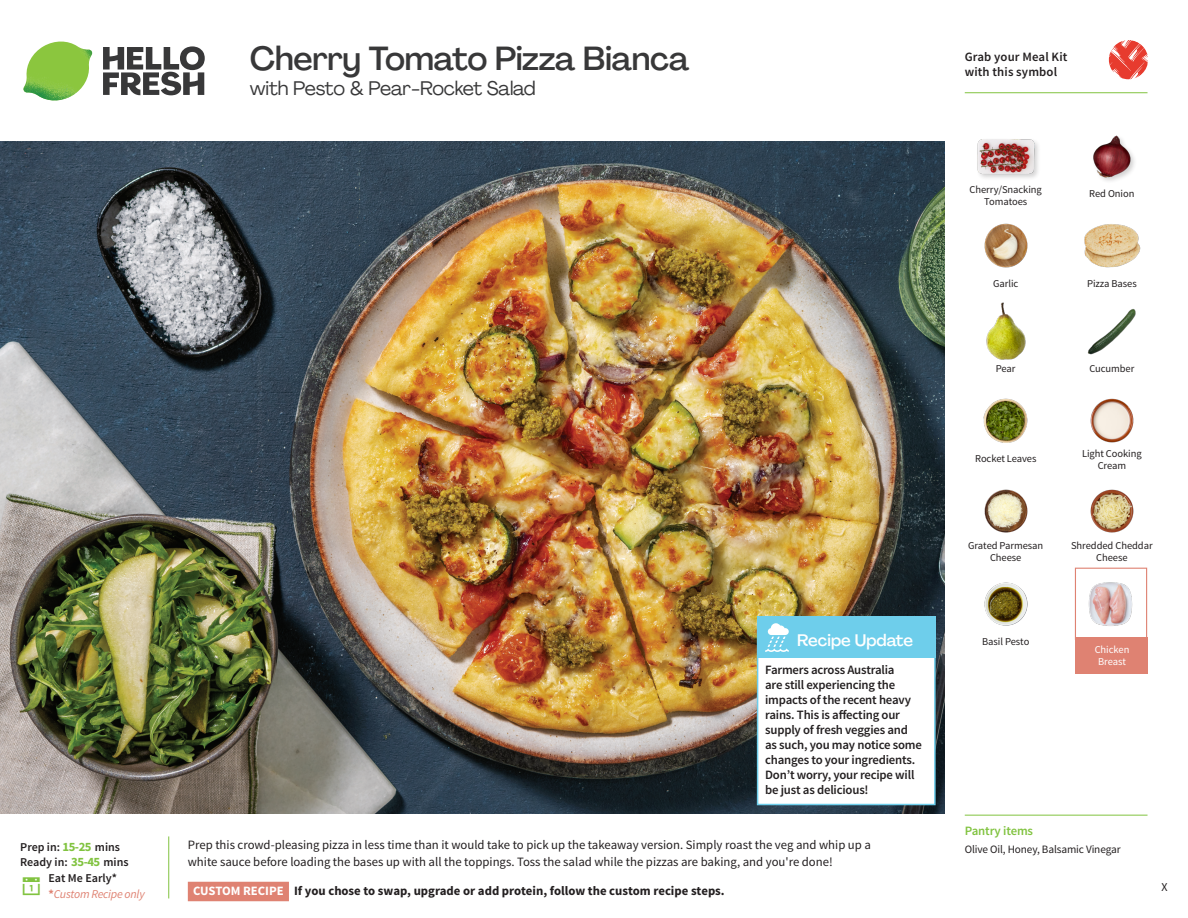
<style>
.page{position:relative;width:1188px;height:918px;background:#fff}
.page>*{position:absolute;margin:0;border:0;box-sizing:border-box;transform-origin:0 0}
._15_Titel_UK{font:500 33px "Agrandir";letter-spacing:-.01em;color:#383839}
._15_Titel_UK-2{font:19.5px "Agrandir";letter-spacing:-.01em;color:#383839}
.Steps_Text_AU{font:500 16.5px "Agrandir";color:#fff}
.Step_6_Text_AU{font:12.75px/16.5px "Source Sans Pro";color:#231f20}
.Steps_Text_AU-2{font:600 12.75px/15px "Source Sans Pro";letter-spacing:-.015em;color:#231f20}
.Step_6_Text_AU-2{font:700 12.75px "Source Sans Pro";color:#231f20}
.Steps_Text_AU-3{font:600 12.75px/15px "Source Sans Pro";letter-spacing:.01em;color:#231f20}
._04_Headers_Front{font:600 12.75px "Source Sans Pro";letter-spacing:-.01em;color:#81c340}
._04_Intro{font:600 12px "Source Sans Pro";color:#231f20}
._04_Intro-2{font:italic 12px "Source Sans Pro";letter-spacing:-.02em;color:#df8272}
.t1{font:12px "Source Sans Pro";color:#231f20}
._05_Pantry{font:11.25px "Source Sans Pro";letter-spacing:-.01em;color:#231f20}
._18_FRONT_ingredient{font:10.5px/12px "Source Sans Pro";letter-spacing:-.005em;color:#231f20;text-align:center}
._18_FRONT_ingredient-2{font:10.5px/12px "Source Sans Pro";letter-spacing:-.005em;color:#fff;text-align:center}
.s1{font-weight:700;font-size:12.75px;color:#81c340}
.s2{font-weight:700;font-style:normal}
.s3{color:#fff}
</style>
<div class="page">
<svg style="left:103px;top:46px;width:102px;height:49px"></svg>
<img style="left:23px;top:42px;width:69px;height:59px">
<img style="left:0;top:142px;width:945px;height:672px">
<div style="left:1075px;top:568px;width:72px;height:72px;border:1px solid #df8272"></div>
<div style="left:1075px;top:638px;width:72px;height:36px;background:#df8272"></div>
<img style="left:1088px;top:582px;width:45px;height:44px">
<svg style="left:168px;top:836px;width:121px;height:66px"></svg>
<img style="left:1087px;top:309px;width:49px;height:46px">
<img style="left:1090px;top:398px;width:44px;height:45px">
<img style="left:983px;top:398px;width:45px;height:45px">
<img style="left:984px;top:489px;width:44px;height:44px">
<img style="left:984px;top:582px;width:44px;height:44px">
<img style="left:986px;top:302px;width:40px;height:57px">
<img style="left:984px;top:223px;width:44px;height:45px">
<img style="left:1084px;top:224px;width:57px;height:44px">
<div style="left:976px;top:137px;width:65px;height:44px;background:#231f20;opacity:.2"></div>
<img style="left:977px;top:137px;width:57px;height:44px">
<img style="left:1093px;top:135px;width:42px;height:46px">
<img style="left:1090px;top:489px;width:44px;height:44px">
<svg style="left:1091px;top:40px;width:57px;height:54px"></svg>
<hr style="left:965px;top:815px;width:183px;height:1px;background:#81c340">
<hr style="left:965px;top:92px;width:183px;height:1px;background:#81c340">
<div style="left:757px;top:625px;width:179px;height:180px;background:#fff;border:2px solid #6eceeb"></div>
<div style="left:757px;top:617px;width:179px;height:41px;background:#6eceeb"></div>
<svg style="left:765px;top:623px;width:24px;height:29px"></svg>
<p class="_15_Titel_UK" style="left:250px;top:38px;width:441px">Cherry Tomato Pizza Bianca</p>
<p class="_15_Titel_UK-2" style="left:250px;top:76px;width:287px">with Pesto &amp; Pear-Rocket Salad</p>
<p class="_04_Intro" style="left:20px;top:840px;width:101px">Prep in: <span class="s1">15-25</span> mins</p>
<p class="_04_Intro" style="left:20px;top:855px;width:110px">Ready in: <span class="s1">35-45</span> mins</p>
<p class="_04_Intro" style="left:48px;top:871px;width:70px">Eat Me Early*</p>
<p class="_04_Intro-2" style="left:48px;top:887px;width:98px"><span class="s2">*</span>Custom Recipe only</p>
<p class="Steps_Text_AU" style="left:797px;top:630px;width:117px">Recipe Update</p>
<p class="Steps_Text_AU-2" style="left:765px;top:662px;width:158px">Farmers across Australia<br>are still experiencing the impacts of the recent heavy rains. This is affecting our supply of fresh veggies and as such, you may notice some changes to your ingredients.<br>Don’t worry, your recipe will be just as delicious!</p>
<p class="Step_6_Text_AU" style="left:188px;top:837px;width:685px">Prep this crowd-pleasing pizza in less time than it would take to pick up the takeaway version. Simply roast the veg and whip up a white sauce before loading the bases up with all the toppings. Toss the salad while the pizzas are baking, and you're done!</p>
<p class="Step_6_Text_AU-2" style="left:193px;top:883px;width:533px"><span class="s3">CUSTOM RECIPE</span> If you chose to swap, upgrade or add protein, follow the custom recipe steps.</p>
<p class="Steps_Text_AU-3" style="left:965px;top:50px;width:104px">Grab your Meal Kit with this symbol</p>
<p class="_18_FRONT_ingredient" style="left:970px;top:184px;width:74px">Cherry/Snacking<br>Tomatoes</p>
<p class="_18_FRONT_ingredient" style="left:993px;top:277px;width:27px">Garlic</p>
<p class="_18_FRONT_ingredient" style="left:1089px;top:188px;width:47px">Red Onion</p>
<p class="_18_FRONT_ingredient" style="left:1087px;top:277px;width:51px">Pizza Bases</p>
<p class="_18_FRONT_ingredient" style="left:996px;top:363px;width:21px">Pear</p>
<p class="_18_FRONT_ingredient" style="left:1089px;top:363px;width:47px">Cucumber</p>
<p class="_18_FRONT_ingredient" style="left:975px;top:452px;width:63px">Rocket Leaves</p>
<p class="_18_FRONT_ingredient" style="left:968px;top:540px;width:77px">Grated Parmesan<br>Cheese</p>
<p class="_18_FRONT_ingredient" style="left:1082px;top:448px;width:61px">Light Cooking<br>Cream</p>
<p class="_18_FRONT_ingredient" style="left:1071px;top:540px;width:83px">Shredded Cheddar<br>Cheese</p>
<p class="_18_FRONT_ingredient" style="left:982px;top:636px;width:49px">Basil Pesto</p>
<p class="_18_FRONT_ingredient-2" style="left:1095px;top:644px;width:36px">Chicken<br>Breast</p>
<p class="_04_Headers_Front" style="left:965px;top:822px;width:70px">Pantry items</p>
<p class="_05_Pantry" style="left:965px;top:842px;width:157px">Olive Oil, Honey, Balsamic Vinegar</p>
<p class="t1" style="left:1162px;top:879px;width:8px">X</p>
</div>
